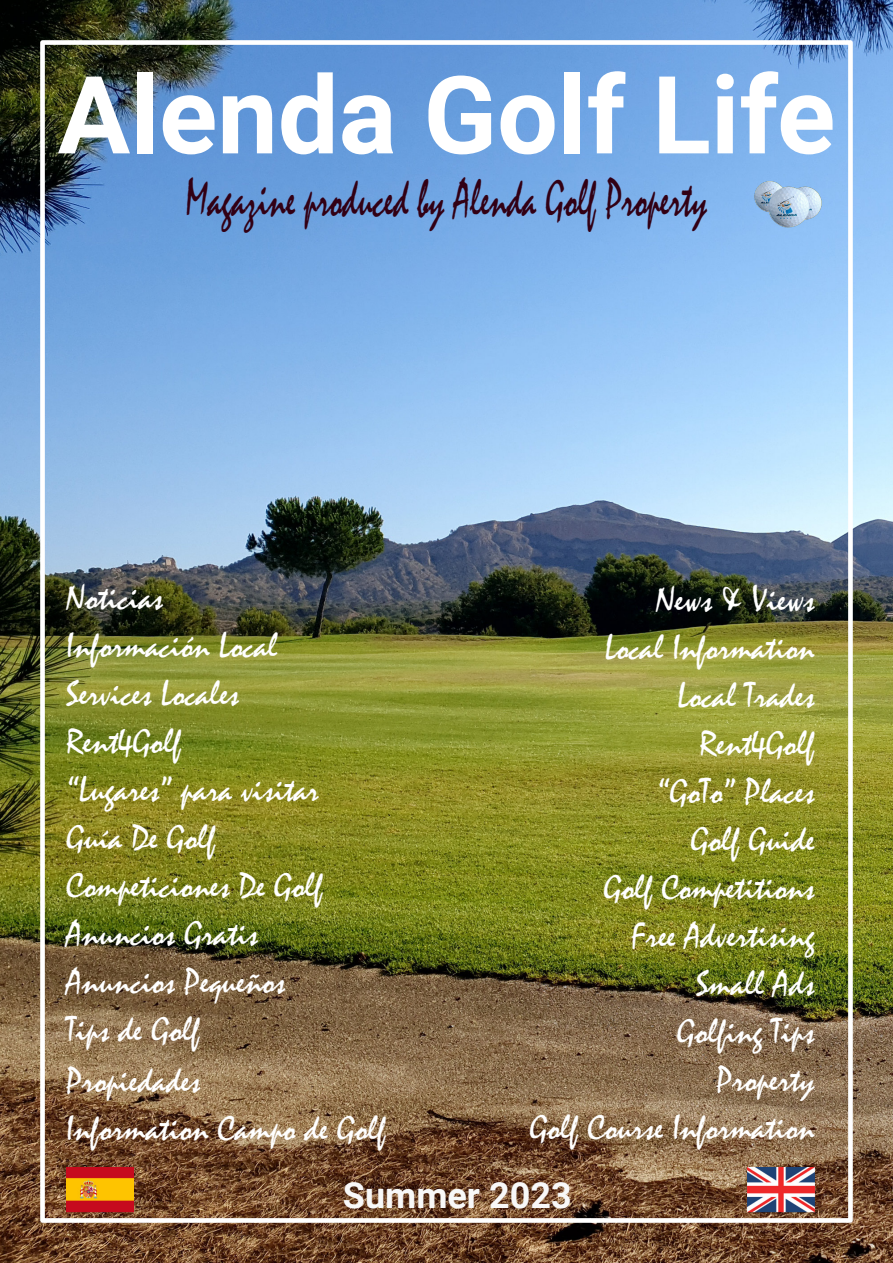
<style>
.page{position:relative;width:893px;height:1263px;background:#fff}
.page>*{position:absolute;margin:0;border:0;box-sizing:border-box;transform-origin:0 0}
.t1{font:700 108px "Roboto";color:#fff}
.t2{font:54px "Mistral";color:#320014;scale:.69 1}
.t3{font:36px/48px "Mistral";color:#fff;text-align:right}
.t4{font:700 36px "Roboto";color:#f8f8f8}
</style>
<div class="page">
<img style="left:0;top:0;width:893px;height:1263px">
<div style="left:40px;top:40px;width:813px;height:1183px;border:5px solid #fff"></div>
<img style="left:748px;top:1167px;width:67px;height:67px">
<img style="left:66px;top:1167px;width:67px;height:67px">
<img style="left:755px;top:169px;width:67px;height:68px">
<h1 class="t1" style="left:58px;top:72px;width:779px">Alenda Golf Life</h1>
<h2 class="t2" style="left:186px;top:180px;width:757px">Magazine produced by Alenda Golf Property</h2>
<p class="t3" style="left:66px;top:578px;width:321px;text-align:left">Noticias<br>Información Local<br>Services Locales<br>Rent4Golf<br>“Lugares” para visitar<br>Guía De Golf<br>Competiciones De Golf<br>Anuncios Gratis<br>Anuncios Pequeños<br>Tips de Golf<br>Propiedades<br>Information Campo de Golf</p>
<p class="t3" style="left:529px;top:579px;width:287px">News &amp; Views<br>Local Information<br>Local Trades<br>Rent4Golf<br>“GoTo” Places<br>Golf Guide<br>Golf Competitions<br>Free Advertising<br>Small Ads<br>Golfing Tips<br>Property<br>Golf Course Information</p>
<p class="t4" style="left:343px;top:1181px;width:230px">Summer 2023</p>
</div>
